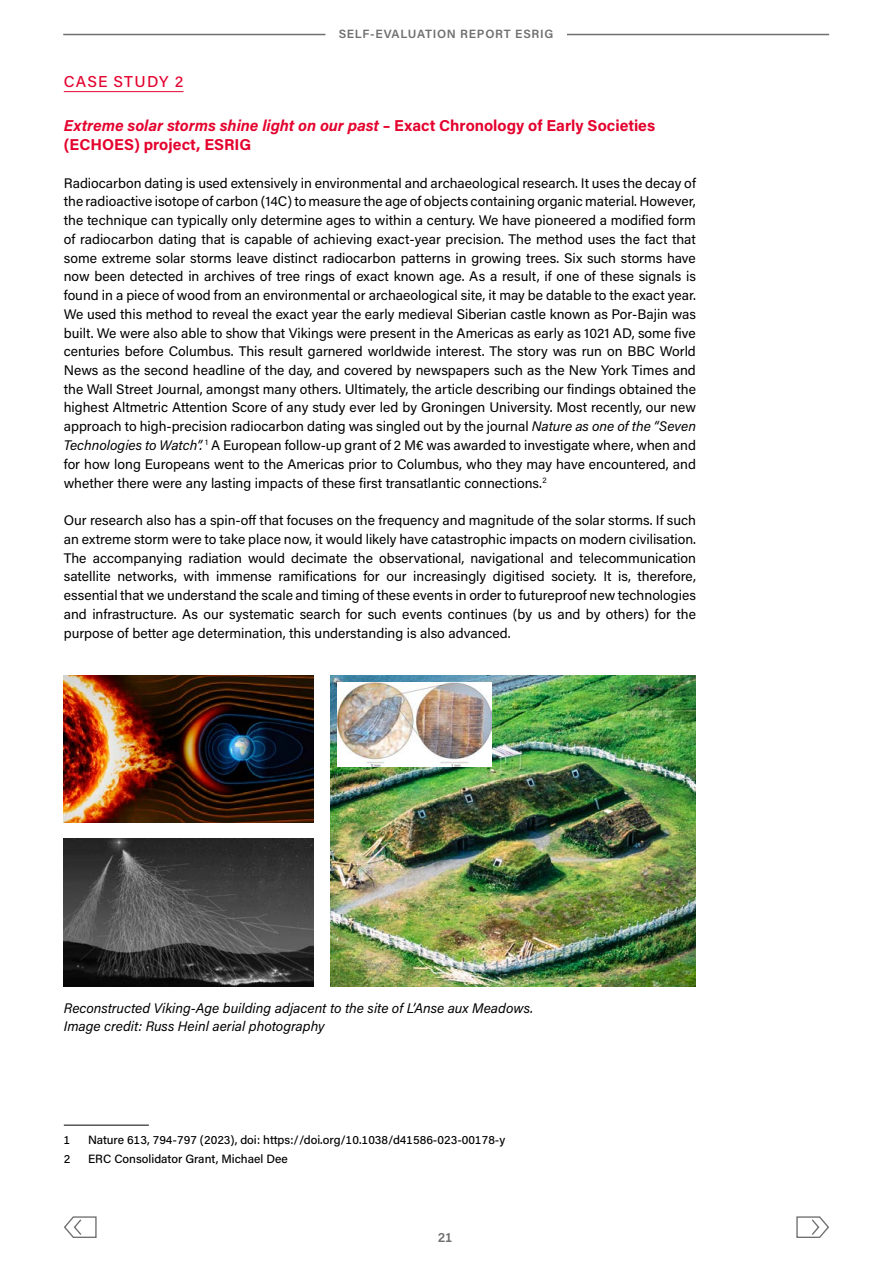
<style>
.page{position:relative;width:893px;height:1263px;background:#fff}
.page>*{position:absolute;margin:0;border:0;box-sizing:border-box;transform-origin:0 0}
.t1{font:700 15.75px/18.8px "Acumin Pro";color:#e4032e}
.t2{font:500 15.75px "Acumin Pro";letter-spacing:.065em;color:#e4032e}
.t3{font:13.8px/18.8px "Acumin Pro";color:#000;text-align:justify}
.t4{font:italic 13.8px/18.8px "Acumin Pro";color:#000}
.t5{font:600 13.5px "Acumin Pro";color:#706f6f}
.t6{font:500 12px "Acumin Pro";color:#000}
.t7{font:600 12px "Acumin Pro";letter-spacing:.06em;color:#706f6f}
.s1{font-style:italic}
</style>
<div class="page">
<hr style="left:63px;top:34px;width:262px;height:1px;background:#706f6f">
<hr style="left:567px;top:34px;width:262px;height:1px;background:#706f6f">
<svg style="left:64px;top:1216px;width:33px;height:22px"></svg>
<svg style="left:796px;top:1216px;width:33px;height:22px"></svg>
<hr style="left:64px;top:91px;width:119px;height:1px;background:#e4032e">
<hr style="left:64px;top:1125px;width:85px;height:1px;background:#000">
<img style="left:330px;top:675px;width:366px;height:311px">
<img style="left:337px;top:682px;width:154px;height:84px">
<img style="left:64px;top:675px;width:250px;height:147px">
<img style="left:64px;top:839px;width:250px;height:147px">
<p class="t7" style="left:339px;top:25px;width:216px">SELF-EVALUATION REPORT ESRIG</p>
<p class="t2" style="left:64px;top:71px;width:121px">CASE STUDY 2</p>
<p class="t1" style="left:64px;top:116px;width:593px"><span class="s1">Extreme solar storms shine light on our past</span> – Exact Chronology of Early Societies (ECHOES) project, ESRIG</p>
<p class="t3" style="left:64px;top:173px;width:634px">Radiocarbon dating is used extensively in environmental and archaeological research. It uses the decay of the radioactive isotope of carbon (14C) to measure the age of objects containing organic material. However, the technique can typically only determine ages to within a century. We have pioneered a modified form of radiocarbon dating that is capable of achieving exact-year precision. The method uses the fact that some extreme solar storms leave distinct radiocarbon patterns in growing trees. Six such storms have now been detected in archives of tree rings of exact known age. As a result, if one of these signals is found in a piece of wood from an environmental or archaeological site, it may be datable to the exact year.<br>We used this method to reveal the exact year the early medieval Siberian castle known as Por-Bajin was built. We were also able to show that Vikings were present in the Americas as early as 1021 AD, some five centuries before Columbus. This result garnered worldwide interest. The story was run on BBC World News as the second headline of the day, and covered by newspapers such as the New York Times and the Wall Street Journal, amongst many others. Ultimately, the article describing our findings obtained the highest Altmetric Attention Score of any study ever led by Groningen University. Most recently, our new approach to high-precision radiocarbon dating was singled out by the journal <span class="s1">Nature as one of the “Seven Technologies to Watch”.</span> <sup>1</sup> A European follow-up grant of 2 M€ was awarded to investigate where, when and for how long Europeans went to the Americas prior to Columbus, who they may have encountered, and whether there were any lasting impacts of these first transatlantic connections.<sup>2</sup></p>
<p class="t3" style="left:64px;top:510px;width:634px">Our research also has a spin-off that focuses on the frequency and magnitude of the solar storms. If such an extreme storm were to take place now, it would likely have catastrophic impacts on modern civilisation.<br>The accompanying radiation would decimate the observational, navigational and telecommunication satellite networks, with immense ramifications for our increasingly digitised society. It is, therefore, essential that we understand the scale and timing of these events in order to futureproof new technologies and infrastructure. As our systematic search for such events continues (by us and by others) for the purpose of better age determination, this understanding is also advanced.</p>
<p class="t4" style="left:64px;top:998px;width:471px">Reconstructed Viking-Age building adjacent to the site of L’Anse aux Meadows.<br>Image credit: Russ Heinl aerial photography</p>
<p class="t6" style="left:64px;top:1131px;width:8px">1</p>
<p class="t6" style="left:88px;top:1131px;width:419px">Nature 613, 794-797 (2023), doi: https://doi.org/10.1038/d41586-023-00178-y</p>
<p class="t6" style="left:64px;top:1150px;width:8px">2</p>
<p class="t6" style="left:88px;top:1150px;width:201px">ERC Consolidator Grant, Michael Dee</p>
<p class="t5" style="left:438px;top:1228px;width:17px">21</p>
</div>
